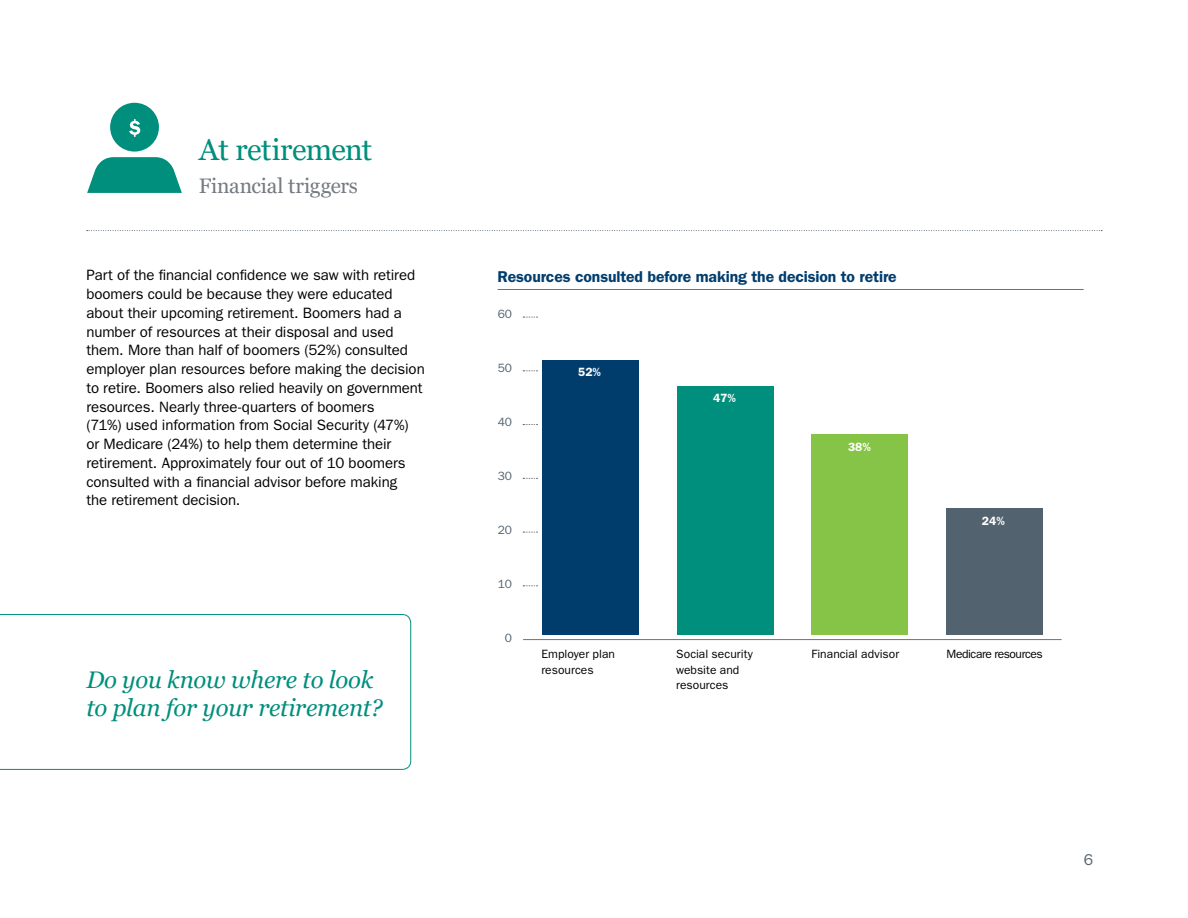
<style>
.page{position:relative;width:1188px;height:918px;background:#fff}
.page>*{position:absolute;margin:0;border:0;box-sizing:border-box;transform-origin:0 0}
.t1{font:30px "Georgia Pro";letter-spacing:-.015em;color:#008f7c}
.t2{font:italic 24px/28.5px "Georgia Pro";letter-spacing:-.01em;color:#008f7c}
.t3{font:21px "Georgia Pro";letter-spacing:-.01em;color:#757b82}
.t4{font:600 15.75px "ITC Franklin Gothic Std";letter-spacing:-.005em;color:#003d6d}
.t5{font:15.75px "ITC Franklin Gothic Std";color:#53626f}
.t6{font:15px/18.8px "ITC Franklin Gothic Std";letter-spacing:-.005em;color:#000}
.t7{font:12px/15.8px "ITC Franklin Gothic Std";color:#000}
.t8{font:12px "ITC Franklin Gothic Std";letter-spacing:-.035em;color:#000}
.t9{font:12px "ITC Franklin Gothic Std";color:#53626f}
.t10{font:600 12px "ITC Franklin Gothic Std";color:#fff}
</style>
<div class="page">
<svg style="left:87px;top:230px;width:1015px;height:1px"></svg>
<svg style="left:87px;top:103px;width:95px;height:90px"></svg>
<hr style="left:498px;top:289px;width:586px;height:1px;background:#6a737b">
<hr style="left:523px;top:639px;width:539px;height:1px;background:#6a737b">
<svg style="left:523px;top:585px;width:15px;height:1px"></svg>
<svg style="left:523px;top:532px;width:15px;height:1px"></svg>
<svg style="left:523px;top:478px;width:15px;height:1px"></svg>
<svg style="left:523px;top:424px;width:15px;height:1px"></svg>
<svg style="left:523px;top:370px;width:15px;height:1px"></svg>
<svg style="left:523px;top:317px;width:15px;height:1px"></svg>
<div style="left:542px;top:360px;width:97px;height:275px;background:#003d6d"></div>
<div style="left:677px;top:387px;width:96px;height:248px;background:#008f7c"></div>
<div style="left:811px;top:434px;width:97px;height:201px;background:#85c446"></div>
<div style="left:946px;top:508px;width:97px;height:127px;background:#53626f"></div>
<svg style="left:0;top:614px;width:411px;height:156px"></svg>
<h1 class="t1" style="left:199px;top:132px;width:175px">At retirement</h1>
<h3 class="t3" style="left:199px;top:174px;width:161px">Financial triggers</h3>
<p class="t6" style="left:86px;top:266px;width:340px">Part of the financial confidence we saw with retired boomers could be because they were educated about their upcoming retirement. Boomers had a number of resources at their disposal and used them. More than half of boomers (52%) consulted employer plan resources before making the decision to retire. Boomers also relied heavily on government resources. Nearly three-quarters of boomers<br>(71%) used information from Social Security (47%) or Medicare (24%) to help them determine their retirement. Approximately four out of 10 boomers consulted with a financial advisor before making<br>the retirement decision.</p>
<p class="t4" style="left:498px;top:268px;width:401px">Resources consulted before making the decision to retire</p>
<p class="t9" style="left:498px;top:307px;width:16px">60</p>
<p class="t9" style="left:498px;top:361px;width:16px">50</p>
<p class="t10" style="left:578px;top:365px;width:24px">52%</p>
<p class="t10" style="left:713px;top:391px;width:24px">47%</p>
<p class="t9" style="left:498px;top:415px;width:16px">40</p>
<p class="t10" style="left:848px;top:440px;width:24px">38%</p>
<p class="t9" style="left:498px;top:469px;width:16px">30</p>
<p class="t9" style="left:498px;top:523px;width:16px">20</p>
<p class="t9" style="left:498px;top:577px;width:16px">10</p>
<p class="t9" style="left:505px;top:631px;width:9px">0</p>
<p class="t10" style="left:982px;top:514px;width:24px">24%</p>
<h2 class="t2" style="left:86px;top:666px;width:298px">Do you know where to look to plan for your retirement?</h2>
<p class="t7" style="left:541px;top:646px;width:75px">Employer plan resources</p>
<p class="t7" style="left:676px;top:646px;width:78px">Social security website and resources</p>
<p class="t7" style="left:811px;top:646px;width:89px">Financial advisor</p>
<p class="t8" style="left:947px;top:647px;width:98px">Medicare resources</p>
<p class="t5" style="left:1084px;top:851px;width:11px">6</p>
</div>
